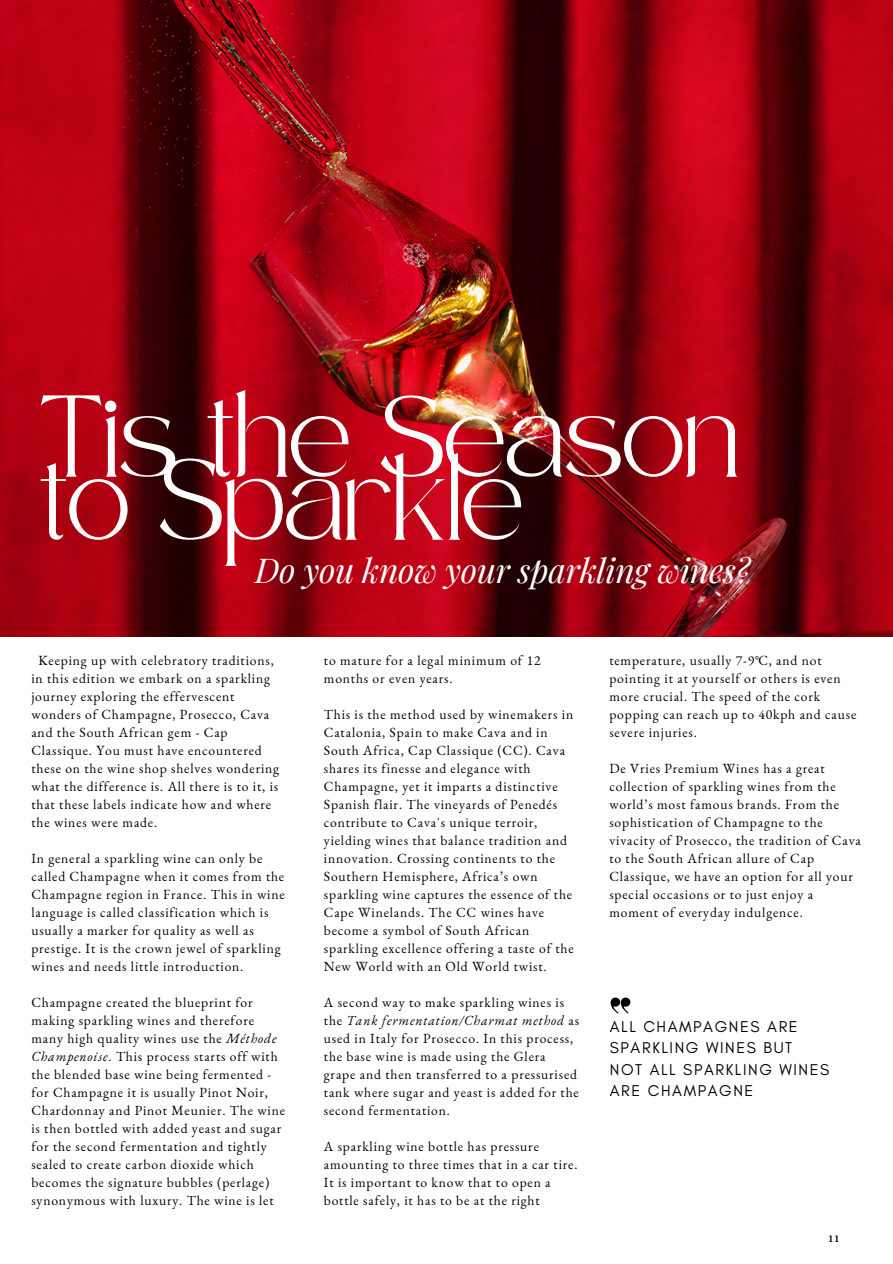
<style>
.page{position:relative;width:893px;height:1264px;background:#fff}
.page>*{position:absolute;margin:0;border:0;box-sizing:border-box;transform-origin:0 0}
.t1{font:56.7px/63px "Safira March";letter-spacing:-.01em;color:#fff}
.t2{font:italic 33.6px "Playfair Display";letter-spacing:-.01em;color:#fff}
.t3{font:15.9px/21.5px "Glacial Indifference";letter-spacing:.1em;color:#000}
.t4{font:13.65px/18px "EB Garamond";letter-spacing:.06em;color:#000}
.t5{font:600 10.5px "EB Garamond";color:#000}
.s1{font-style:italic}
</style>
<div class="page">
<img style="left:0;top:0;width:892px;height:636px">
<svg style="left:610px;top:997px;width:20px;height:16px"></svg>
<p class="t1" style="left:39px;top:425px;width:702px">Tis the Season to Sparkle</p>
<p class="t2" style="left:255px;top:546px;width:496px">Do you know your sparkling wines?</p>
<p class="t4" style="left:38px;top:651px;width:237px">Keeping up with celebratory traditions,</p>
<p class="t4" style="left:31px;top:669px;width:249px">in this edition we embark on a sparkling journey exploring the effervescent wonders of Champagne, Prosecco, Cava and the South African gem - Cap Classique. You must have encountered these on the wine shop shelves wondering what the difference is. All there is to it, is that these labels indicate how and where the wines were made.</p>
<p class="t4" style="left:31px;top:849px;width:255px">In general a sparkling wine can only be called Champagne when it comes from the Champagne region in France. This in wine language is called classification which is usually a marker for quality as well as prestige. It is the crown jewel of sparkling wines and needs little introduction.</p>
<p class="t4" style="left:31px;top:993px;width:255px">Champagne created the blueprint for making sparkling wines and therefore many high quality wines use the <span class="s1">Méthode Champenoise</span>. This process starts off with the blended base wine being fermented - for Champagne it is usually Pinot Noir, Chardonnay and Pinot Meunier. The wine is then bottled with added yeast and sugar for the second fermentation and tightly sealed to create carbon dioxide which becomes the signature bubbles (perlage) synonymous with luxury. The wine is let</p>
<p class="t4" style="left:324px;top:651px;width:218px">to mature for a legal minimum of 12 months or even years.</p>
<p class="t4" style="left:324px;top:705px;width:251px">This is the method used by winemakers in Catalonia, Spain to make Cava and in South Africa, Cap Classique (CC). Cava shares its finesse and elegance with Champagne, yet it imparts a distinctive Spanish flair. The vineyards of Penedés contribute to Cava's unique terroir, yielding wines that balance tradition and innovation. Crossing continents to the Southern Hemisphere, Africa’s own sparkling wine captures the essence of the Cape Winelands. The CC wines have become a symbol of South African sparkling excellence offering a taste of the New World with an Old World twist.</p>
<p class="t4" style="left:324px;top:993px;width:257px">A second way to make sparkling wines is the <span class="s1">Tank fermentation/Charmat method</span> as used in Italy for Prosecco. In this process, the base wine is made using the Glera grape and then transferred to a pressurised tank where sugar and yeast is added for the second fermentation.</p>
<p class="t4" style="left:324px;top:1137px;width:255px">A sparkling wine bottle has pressure amounting to three times that in a car tire.</p>
<p class="t4" style="left:324px;top:1173px;width:228px">It is important to know that to open a bottle safely, it has to be at the right</p>
<p class="t4" style="left:609px;top:651px;width:248px">temperature, usually 7-9℃, and not pointing it at yourself or others is even more crucial. The speed of the cork popping can reach up to 40kph and cause severe injuries.</p>
<p class="t4" style="left:609px;top:759px;width:253px">De Vries Premium Wines has a great collection of sparkling wines from the world’s most famous brands. From the sophistication of Champagne to the vivacity of Prosecco, the tradition of Cava to the South African allure of Cap Classique, we have an option for all your special occasions or to just enjoy a moment of everyday indulgence.</p>
<p class="t3" style="left:609px;top:1015px;width:189px">ALL CHAMPAGNES ARE<br>SPARKLING WINES BUT</p>
<p class="t3" style="left:609px;top:1058px;width:221px">NOT ALL SPARKLING WINES<br>ARE CHAMPAGNE</p>
<p class="t5" style="left:828px;top:1231px;width:13px">11</p>
</div>
